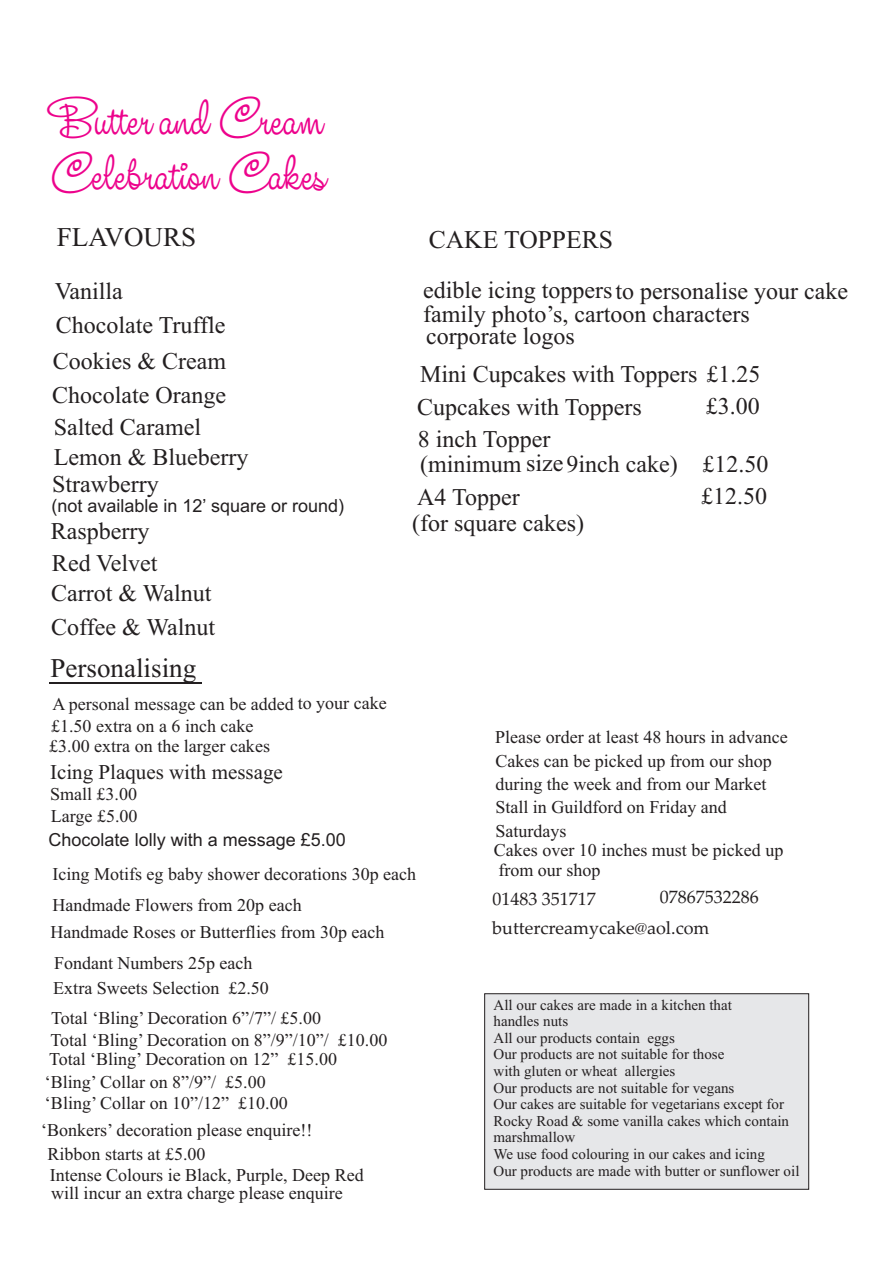
<style>
.page{position:relative;width:893px;height:1262px;background:#fff}
.page>*{position:absolute;margin:0;border:0;box-sizing:border-box;transform-origin:0 0}
.t1{font:36px "Studio Lettering Swing";color:#ed028c}
.t2{font:27px "Times New Roman";color:#231f20}
.t3{font:25.5px "Times New Roman";color:#231f20}
.t4{font:24px/34px "Times New Roman";color:#231f20}
.t5{font:21px "Times New Roman";color:#231f20}
.t6{font:18px/23.5px "Times New Roman";color:#231f20}
.t7{font:18px "Arial";color:#231f20}
.t8{font:18px/30.9px "Palatino Linotype";color:#231f20}
.t9{font:15px/16.6px "Times New Roman";color:#231f20}
</style>
<div class="page">
<div style="left:484px;top:993px;width:325px;height:196px;background:#e6e7e9"></div>
<hr style="left:50px;top:682px;width:152px;height:1px;background:#231f20">
<h1 class="t1" style="left:51px;top:106px;width:275px">Butter and Cream</h1>
<h1 class="t1" style="left:50px;top:161px;width:279px">Celebration Cakes</h1>
<h2 class="t2" style="left:57px;top:228px;width:141px">FLAVOURS</h2>
<h3 class="t4" style="left:55px;top:276px;width:172px">Vanilla<br>Chocolate Truffle</h3>
<h3 class="t4" style="left:52px;top:346px;width:176px">Cookies &amp; Cream<br>Chocolate Orange</h3>
<h3 class="t4" style="left:54px;top:412px;width:149px">Salted Caramel</h3>
<h3 class="t4" style="left:52px;top:446px;width:198px;line-height:26.4px">Lemon &amp; Blueberry<br>Strawberry</h3>
<h3 class="t4" style="left:51px;top:516px;width:100px">Raspberry</h3>
<p class="t7" style="left:51px;top:499px;width:294px">(not available in 12’ square or round)</p>
<h3 class="t4" style="left:52px;top:548px;width:107px">Red Velvet</h3>
<h3 class="t4" style="left:51px;top:578px;width:165px;line-height:33.6px">Carrot &amp; Walnut<br>Coffee &amp; Walnut</h3>
<h3 class="t3" style="left:429px;top:230px;width:185px">CAKE TOPPERS</h3>
<h3 class="t4" style="left:423px;top:276px;width:426px">edible icing toppersto personalise your cake</h3>
<h3 class="t4" style="left:423px;top:305px;width:328px;line-height:21.9px">family photo’s, cartoon characters corporate logos</h3>
<h3 class="t4" style="left:417px;top:359px;width:345px;line-height:33.5px">Mini Cupcakes with Toppers £1.25<br>Cupcakes with Toppers</h3>
<h3 class="t4" style="left:705px;top:391px;width:55px">£3.00</h3>
<h3 class="t4" style="left:418px;top:429px;width:352px;line-height:24.5px">8 inch Topper<br>(minimum size 9inch cake) £12.50</h3>
<h3 class="t4" style="left:417px;top:482px;width:104px">A4 Topper</h3>
<h3 class="t4" style="left:701px;top:481px;width:67px">£12.50</h3>
<h3 class="t4" style="left:412px;top:508px;width:173px">(for square cakes)</h3>
<h2 class="t2" style="left:51px;top:658px;width:147px">Personalising</h2>
<p class="t6" style="left:49px;top:717px;width:222px;line-height:20.4px">£1.50 extra on a 6 inch cake £3.00 extra on the larger cakes</p>
<p class="t6" style="left:495px;top:726px;width:294px">Please order at least 48 hours in advance<br>Cakes can be picked up from our shop during the week and from our Market<br>Stall in Guildford on Friday and<br>Saturdays</p>
<p class="t6" style="left:52px;top:694px;width:336px">A personal message can be added to your cake</p>
<p class="t5" style="left:50px;top:764px;width:234px">Icing Plaques with message</p>
<p class="t6" style="left:50px;top:785px;width:89px;line-height:21.8px">Small £3.00<br>Large £5.00</p>
<p class="t7" style="left:49px;top:833px;width:299px">Chocolate lolly with a message £5.00</p>
<p class="t6" style="left:494px;top:842px;width:291px;line-height:20px">Cakes over 10 inches must be picked up from our shop</p>
<p class="t6" style="left:53px;top:860px;width:365px;line-height:30.6px">Icing Motifs eg baby shower decorations 30p each<br>Handmade Flowers from 20p each</p>
<p class="t6" style="left:50px;top:917px;width:335px;line-height:31.3px">Handmade Roses or Butterflies from 30p each<br>Fondant Numbers 25p each</p>
<p class="t6" style="left:51px;top:975px;width:271px;line-height:29.2px">Extra Sweets Selection £2.50<br>Total ‘Bling’ Decoration 6”/7”/ £5.00</p>
<p class="t6" style="left:49px;top:1031px;width:340px;line-height:19.6px">Total ‘Bling’ Decoration on 8”/9”/10”/ £10.00<br>Total ‘Bling’ Decoration on 12” £15.00</p>
<p class="t8" style="left:492px;top:883px;width:268px;text-indent:167px">07867532286 buttercreamycake@aol.com</p>
<p class="t8" style="left:492px;top:885px;width:105px">01483 351717</p>
<p class="t9" style="left:493px;top:997px;width:307px">All our cakes are made in a kitchen that<br>handles nuts<br>All our products contain eggs<br>Our products are not suitable for those<br>with gluten or wheat allergies<br>Our products are not suitable for vegans<br>Our cakes are suitable for vegetarians except for Rocky Road &amp; some vanilla cakes which contain marshmallow<br>We use food colouring in our cakes and icing<br>Our products are made with butter or sunflower oil</p>
<p class="t6" style="left:45px;top:1073px;width:244px;line-height:21px">‘Bling’ Collar on 8”/9”/ £5.00 ‘Bling’ Collar on 10”/12” £10.00</p>
<p class="t6" style="left:41px;top:1119px;width:273px">‘Bonkers’ decoration please enquire!!</p>
<p class="t6" style="left:47px;top:1145px;width:318px;line-height:21.1px">Ribbon starts at £5.00<br>Intense Colours ie Black, Purple, Deep Red</p>
<p class="t6" style="left:51px;top:1182px;width:293px">will incur an extra charge please enquire</p>
</div>
